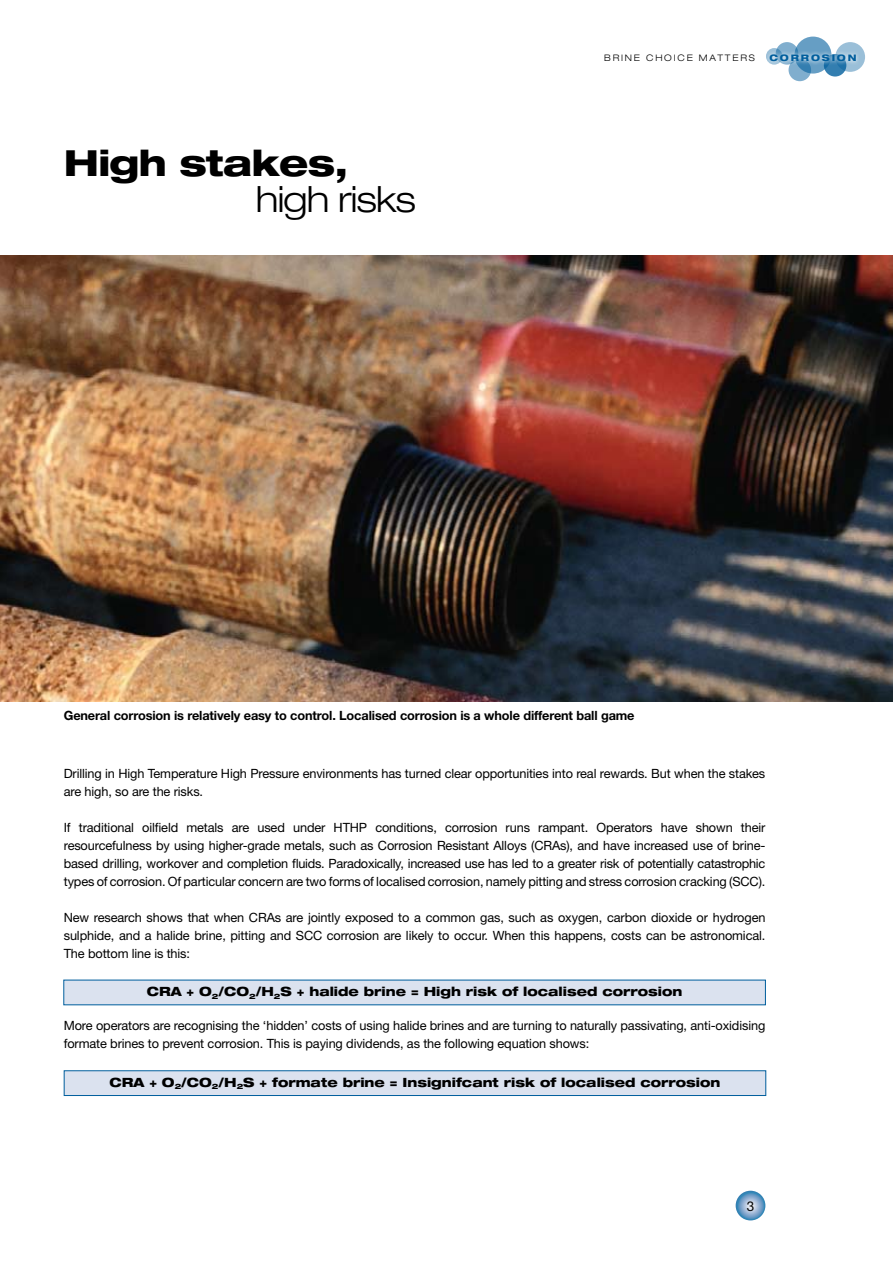
<style>
.page{position:relative;width:893px;height:1263px;background:#fff}
.page>*{position:absolute;margin:0;border:0;box-sizing:border-box;transform-origin:0 0}
.t1{font:800 expanded 36px "Helvetica Neue";letter-spacing:-.02em;color:#000}
.t2{font:300 expanded 36px "Helvetica Neue";letter-spacing:-.02em;color:#000}
.t3{font:13.5px "Helvetica Neue";color:#000}
.t4{font:12.75px/18px "Helvetica Neue";letter-spacing:-.01em;color:#000}
.t5{font:800 expanded 12.75px "Helvetica Neue";color:#000}
.t6{font:700 12.75px "Helvetica Neue";letter-spacing:-.01em;color:#000}
.t7{font:300 expanded 9px "Helvetica Neue";letter-spacing:.2em;color:#000}
.t8{font:800 expanded 9px "Helvetica Neue";letter-spacing:.2em;color:#005e9d}
</style>
<div class="page">
<svg style="left:835px;top:42px;width:30px;height:30px"></svg>
<svg style="left:824px;top:54px;width:22px;height:23px"></svg>
<svg style="left:794px;top:37px;width:37px;height:37px"></svg>
<svg style="left:788px;top:59px;width:23px;height:22px"></svg>
<svg style="left:766px;top:48px;width:16px;height:17px"></svg>
<svg style="left:776px;top:42px;width:22px;height:23px"></svg>
<svg style="left:766px;top:50px;width:94px;height:15px"></svg>
<svg style="left:736px;top:1191px;width:29px;height:29px"></svg>
<img style="left:0;top:255px;width:893px;height:447px">
<div style="left:64px;top:980px;width:701px;height:25px;background:#dbe2ef"></div>
<div style="left:64px;top:1071px;width:702px;height:24px;background:#dbe2ef"></div>
<div style="left:64px;top:1070px;width:702px;height:26px;border:1px solid #005e9d"></div>
<h1 class="t1" style="left:64px;top:140px;width:286px">High stakes,</h1>
<h1 class="t2" style="left:256px;top:177px;width:162px">high risks</h1>
<p class="t7" style="left:604px;top:53px;width:152px">BRINE CHOICE MATTERS</p>
<p class="t8" style="left:769px;top:52px;width:89px">CORROSION</p>
<p class="t6" style="left:64px;top:708px;width:572px">General corrosion is relatively easy to control. Localised corrosion is a whole different ball game</p>
<p class="t4" style="left:64px;top:765px;width:703px">Drilling in High Temperature High Pressure environments has turned clear opportunities into real rewards. But when the stakes are high, so are the risks.</p>
<p class="t4" style="left:64px;top:819px;width:703px;text-align:justify">If traditional oilfield metals are used under HTHP conditions, corrosion runs rampant. Operators have shown their resourcefulness by using higher-grade metals, such as Corrosion Resistant Alloys (CRAs), and have increased use of brine&shy;based drilling, workover and completion fluids. Paradoxically, increased use has led to a greater risk of potentially catastrophic types of corrosion. Of particular concern are two forms of localised corrosion, namely pitting and stress corrosion cracking (SCC).</p>
<p class="t4" style="left:64px;top:909px;width:703px;text-align:justify">New research shows that when CRAs are jointly exposed to a common gas, such as oxygen, carbon dioxide or hydrogen sulphide, and a halide brine, pitting and SCC corrosion are likely to occur. When this happens, costs can be astronomical.<br>The bottom line is this:</p>
<p class="t5" style="left:147px;top:983px;width:537px">CRA + O<sub>2</sub>/CO<sub>2</sub>/H<sub>2</sub>S + halide brine = High risk of localised corrosion</p>
<p class="t4" style="left:64px;top:1017px;width:703px">More operators are recognising the ‘hidden’ costs of using halide brines and are turning to naturally passivating, anti-oxidising formate brines to prevent corrosion. This is paying dividends, as the following equation shows:</p>
<p class="t5" style="left:109px;top:1074px;width:612px">CRA + O<sub>2</sub>/CO<sub>2</sub>/H<sub>2</sub>S + formate brine = Insignifcant risk of localised corrosion</p>
<p class="t3" style="left:747px;top:1198px;width:9px">3</p>
</div>
